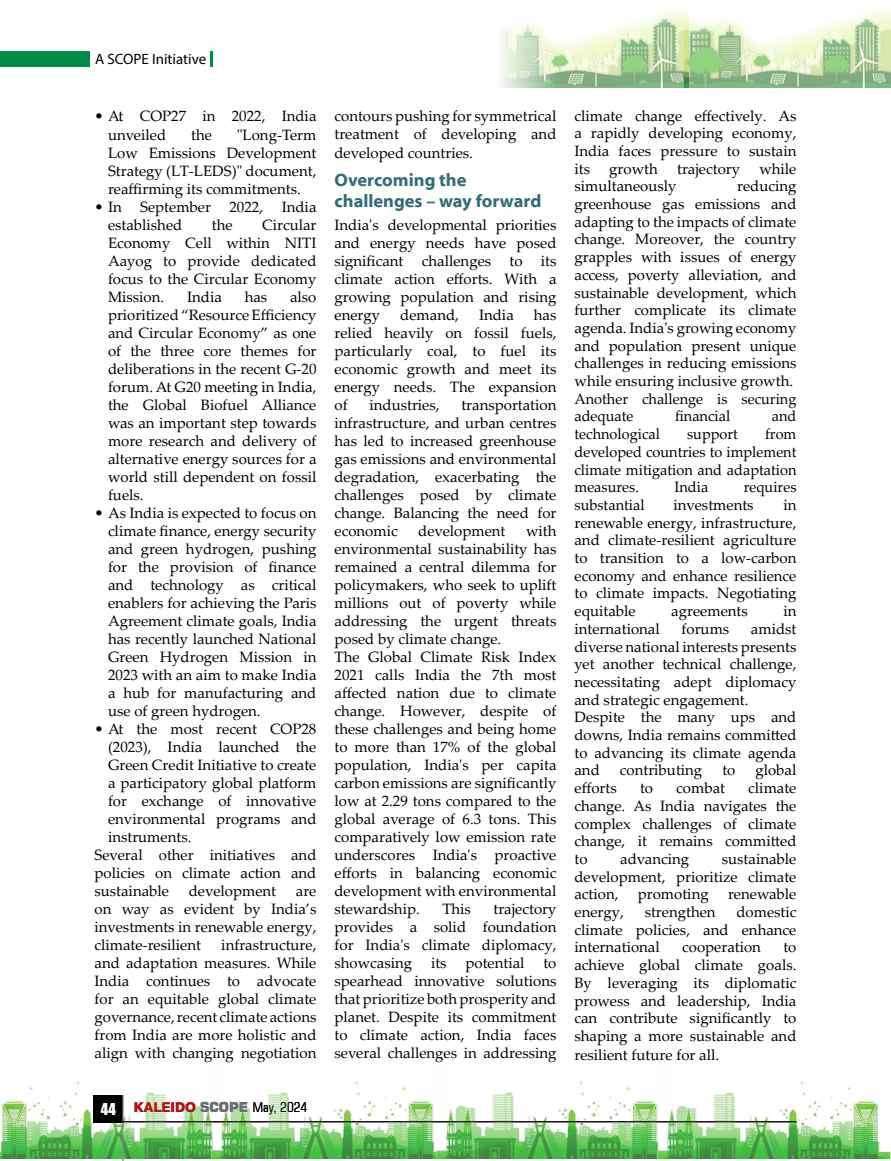
<style>
.page{position:relative;width:891px;height:1161px;background:#fff}
.page>*{position:absolute;margin:0;border:0;box-sizing:border-box;transform-origin:0 0}
.t1{font:700 18px/21.6px "Myriad Web Pro";color:#2e6d79}
.t2{font:15px/18px "Palatino Linotype";color:#000;text-align:justify}
.t3{font:15px "Myriad Pro";color:#000}
.t4{font:condensed 13.5px "Square 721 BT";color:#000}
.s1{font-family:"Impact";font-stretch:normal;font-size:15px;color:#fff}
.s2{font-family:"Swiss 721 BT";font-weight:800;font-stretch:normal;color:#b31217}
.s3{font-weight:700;font-stretch:normal;color:#6d6e71}
</style>
<div class="page">
<img style="left:0;top:1081px;width:206px;height:78px">
<img style="left:206px;top:1081px;width:224px;height:78px">
<img style="left:430px;top:1081px;width:221px;height:78px">
<img style="left:651px;top:1081px;width:240px;height:78px">
<div style="left:0;top:52px;width:90px;height:15px;background:#008c44"></div>
<hr style="left:210px;top:52px;width:3px;height:15px;background:#008c44">
<div style="left:94px;top:1095px;width:29px;height:27px;background:#000"></div>
<hr style="left:123px;top:1095px;width:1px;height:66px;background:#939598">
<hr style="left:94px;top:1121px;width:703px;height:1px;background:#000">
<img style="left:688px;top:9px;width:203px;height:78px">
<img style="left:501px;top:9px;width:187px;height:78px">
<p class="t3" style="left:95px;top:50px;width:113px">A SCOPE Initiative</p>
<p class="t2" style="left:108px;top:106px;width:210px;line-height:18.9px;text-indent:-14px">• At COP27 in 2022, India unveiled</p>
<p class="t2" style="left:191px;top:125px;width:22px">the</p>
<p class="t2" style="left:108px;top:125px;width:210px;text-indent:129px">"Long-Term Low Emissions Development Strategy (LT-LEDS)" document, reaffirming its commitments.</p>
<p class="t2" style="left:108px;top:197px;width:210px;text-indent:-14px">• In September 2022, India established</p>
<p class="t2" style="left:108px;top:215px;width:210px;text-indent:154px">Circular Economy Cell within NITI Aayog to provide dedicated focus to the Circular Economy Mission.</p>
<p class="t2" style="left:212px;top:215px;width:22px">the</p>
<p class="t2" style="left:187px;top:287px;width:36px">India</p>
<p class="t2" style="left:245px;top:287px;width:24px">has</p>
<p class="t2" style="left:108px;top:287px;width:210px;text-indent:182px">also prioritized “Resource Efficiency and Circular Economy” as one of the three core themes for deliberations in the recent G-20 forum. At G20 meeting in India, the Global Biofuel Alliance was an important step towards more research and delivery of alternative energy sources for a world still dependent on fossil fuels.</p>
<p class="t2" style="left:108px;top:503px;width:210px;text-indent:-14px">• As India is expected to focus on climate finance, energy security and green hydrogen, pushing for the provision of finance and technology as critical enablers for achieving the Paris Agreement climate goals, India has recently launched National Green Hydrogen Mission in 2023 with an aim to make India a hub for manufacturing and use of green hydrogen.</p>
<p class="t2" style="left:94px;top:719px;width:223px">• At the most recent COP28</p>
<p class="t2" style="left:108px;top:737px;width:210px">(2023), India launched the</p>
<p class="t2" style="left:108px;top:755px;width:210px">Green Credit Initiative to create</p>
<p class="t2" style="left:108px;top:773px;width:210px">a participatory global platform</p>
<p class="t2" style="left:108px;top:791px;width:210px">for exchange of innovative</p>
<p class="t2" style="left:108px;top:809px;width:210px">environmental programs and</p>
<p class="t2" style="left:108px;top:827px;width:85px">instruments.</p>
<p class="t2" style="left:94px;top:845px;width:224px">Several other initiatives and</p>
<p class="t2" style="left:94px;top:863px;width:223px">policies on climate action and</p>
<p class="t2" style="left:94px;top:881px;width:76px">sustainable</p>
<p class="t2" style="left:189px;top:881px;width:89px">development</p>
<p class="t2" style="left:94px;top:881px;width:224px;text-indent:201px">are on way as evident by India’s investments in renewable energy, climate-resilient</p>
<p class="t2" style="left:94px;top:935px;width:224px;text-indent:127px">infrastructure, and adaptation measures. While India continues to advocate for an equitable global climate governance, recent climate actions from India are more holistic and align with changing negotiation</p>
<p class="t4" style="left:101px;top:1099px;width:208px"><span class="s1">44</span> <span class="s2">KALEIDO</span> <span class="s3">SCOPE</span> May, 2024</p>
<p class="t2" style="left:334px;top:106px;width:224px;line-height:18.5px">contours pushing for symmetrical treatment of developing and developed countries.</p>
<p class="t1" style="left:334px;top:169px;width:208px">Overcoming the challenges – way forward</p>
<p class="t2" style="left:334px;top:215px;width:224px">India's developmental priorities and energy needs have posed significant challenges to its climate action efforts. With a growing population and rising energy</p>
<p class="t2" style="left:400px;top:305px;width:60px">demand,</p>
<p class="t2" style="left:479px;top:305px;width:36px">India</p>
<p class="t2" style="left:334px;top:305px;width:224px;text-indent:199px">has relied heavily on fossil fuels, particularly coal, to fuel its economic growth and meet its energy needs. The expansion of</p>
<p class="t2" style="left:369px;top:395px;width:72px">industries,</p>
<p class="t2" style="left:334px;top:395px;width:224px;text-indent:127px">transportation infrastructure, and urban centres has led to increased greenhouse gas emissions and environmental degradation, exacerbating the challenges posed by climate change. Balancing the need for economic</p>
<p class="t2" style="left:334px;top:521px;width:224px;text-align:left;text-indent:192px">with environmental sustainability has remained a central dilemma for policymakers, who seek to uplift millions out of poverty while addressing the urgent threats posed by climate change.<br>The Global Climate Risk Index<br>2021 calls India the 7th most affected nation due to climate change. However, despite of these challenges and being home to more than 17% of the global population, India's per capita carbon emissions are significantly low at 2.29 tons compared to the global average of 6.3 tons. This comparatively low emission rate underscores India's proactive efforts in balancing economic development with environmental stewardship.</p>
<p class="t2" style="left:418px;top:521px;width:89px">development</p>
<p class="t2" style="left:442px;top:899px;width:30px">This</p>
<p class="t2" style="left:334px;top:899px;width:224px;text-indent:159px">trajectory provides a solid foundation for India's climate diplomacy, showcasing</p>
<p class="t2" style="left:431px;top:953px;width:17px">its</p>
<p class="t2" style="left:465px;top:953px;width:61px">potential</p>
<p class="t2" style="left:334px;top:953px;width:224px;text-indent:209px">to spearhead innovative solutions that prioritize both prosperity and planet. Despite its commitment to climate action, India faces several challenges in addressing</p>
<p class="t2" style="left:574px;top:106px;width:224px">climate change effectively. As a rapidly developing economy, India faces pressure to sustain its</p>
<p class="t2" style="left:609px;top:159px;width:50px">growth</p>
<p class="t2" style="left:677px;top:159px;width:65px">trajectory</p>
<p class="t2" style="left:759px;top:159px;width:39px">while</p>
<p class="t2" style="left:574px;top:177px;width:103px">simultaneously</p>
<p class="t2" style="left:574px;top:177px;width:224px;text-align:left;text-indent:163px">reducing greenhouse gas emissions and adapting to the impacts of climate change. Moreover, the country grapples with issues of energy access, poverty alleviation, and sustainable development, which further complicate its climate agenda. India's growing economy and population present unique challenges in reducing emissions while ensuring inclusive growth.<br>Another challenge is securing adequate</p>
<p class="t2" style="left:675px;top:407px;width:57px">financial</p>
<p class="t2" style="left:772px;top:407px;width:26px">and</p>
<p class="t2" style="left:574px;top:425px;width:224px;text-indent:191px">from developed countries to implement climate mitigation and adaptation measures.</p>
<p class="t2" style="left:574px;top:425px;width:87px">technological</p>
<p class="t2" style="left:687px;top:425px;width:52px">support</p>
<p class="t2" style="left:675px;top:478px;width:35px">India</p>
<p class="t2" style="left:744px;top:478px;width:54px">requires</p>
<p class="t2" style="left:574px;top:495px;width:72px">substantial</p>
<p class="t2" style="left:673px;top:495px;width:82px">investments</p>
<p class="t2" style="left:574px;top:495px;width:224px;text-indent:209px">in renewable energy, infrastructure, and climate-resilient agriculture to transition to a low-carbon economy and enhance resilience to climate impacts. Negotiating equitable</p>
<p class="t2" style="left:671px;top:602px;width:78px">agreements</p>
<p class="t2" style="left:783px;top:602px;width:15px">in</p>
<p class="t2" style="left:574px;top:619px;width:87px">international</p>
<p class="t2" style="left:682px;top:619px;width:49px">forums</p>
<p class="t2" style="left:574px;top:619px;width:224px;text-align:left;text-indent:176px">amidst diverse national interests presents yet another technical challenge, necessitating adept diplomacy and strategic engagement.<br>Despite the many ups and downs, India remains committed to advancing its climate agenda and</p>
<p class="t2" style="left:620px;top:761px;width:84px">contributing</p>
<p class="t2" style="left:722px;top:761px;width:15px">to</p>
<p class="t2" style="left:755px;top:761px;width:43px">global</p>
<p class="t2" style="left:574px;top:779px;width:44px">efforts</p>
<p class="t2" style="left:640px;top:779px;width:15px">to</p>
<p class="t2" style="left:676px;top:779px;width:50px">combat</p>
<p class="t2" style="left:574px;top:779px;width:224px;text-indent:174px">climate change. As India navigates the complex challenges of climate change, it remains committed to</p>
<p class="t2" style="left:574px;top:849px;width:223px;text-indent:147px">sustainable development, prioritize climate action,</p>
<p class="t2" style="left:620px;top:849px;width:71px">advancing</p>
<p class="t2" style="left:638px;top:885px;width:72px">promoting</p>
<p class="t2" style="left:728px;top:885px;width:70px">renewable</p>
<p class="t2" style="left:574px;top:903px;width:224px;text-indent:162px">domestic climate policies, and enhance international</p>
<p class="t2" style="left:574px;top:902px;width:51px">energy,</p>
<p class="t2" style="left:645px;top:902px;width:72px">strengthen</p>
<p class="t2" style="left:682px;top:938px;width:80px">cooperation</p>
<p class="t2" style="left:574px;top:938px;width:224px;text-indent:209px">to achieve global climate goals.<br>By leveraging its diplomatic prowess and leadership, India can contribute significantly to shaping a more sustainable and resilient future for all.</p>
</div>
